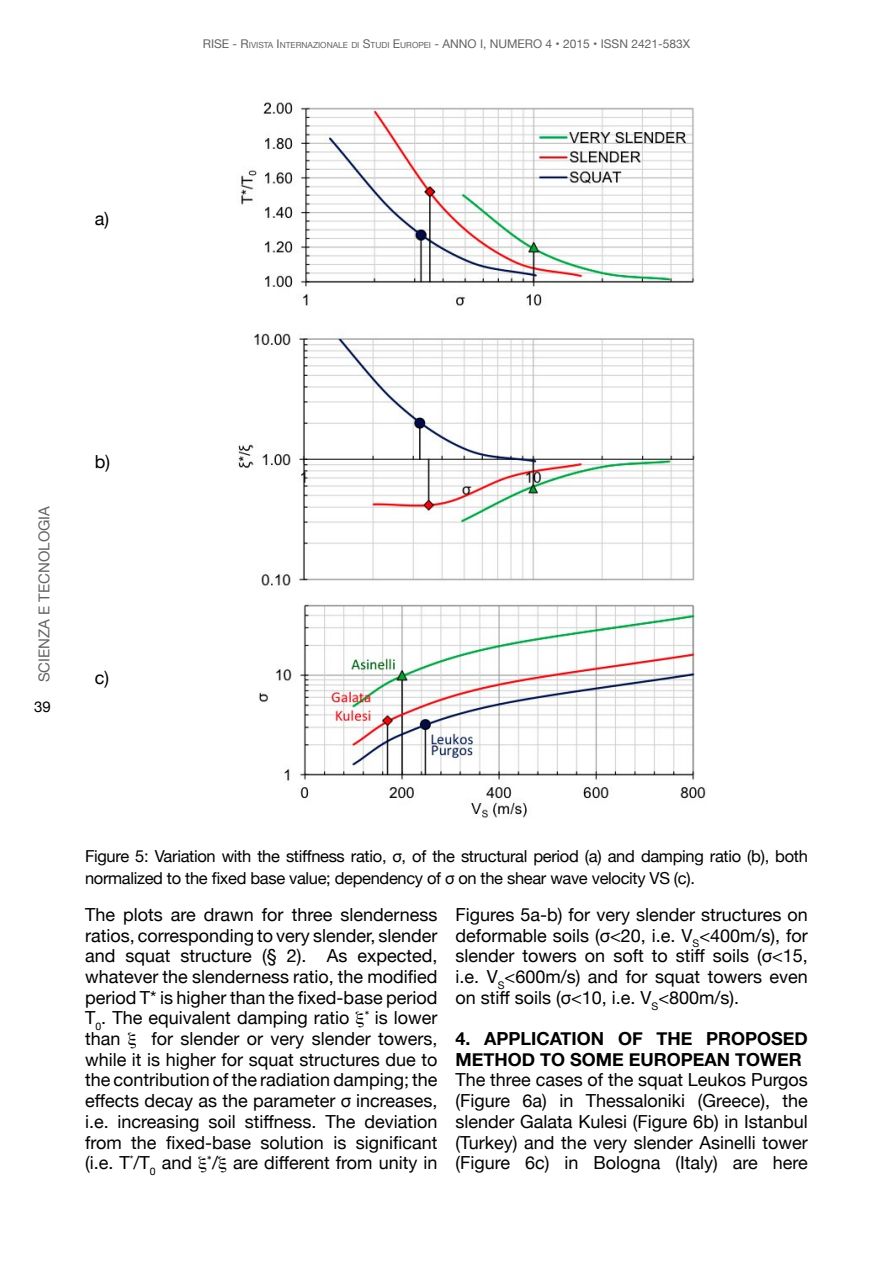
<style>
.page{position:relative;width:893px;height:1263px;background:#fff}
.page>*{position:absolute;margin:0;border:0;box-sizing:border-box;transform-origin:0 0}
.t1{font:18px/20.7px "Helvetica Neue";color:#000;text-align:justify}
.t2{font:700 18px/20.7px "Helvetica Neue";color:#000}
.t3{font:16.5px/22.5px "Helvetica Neue";letter-spacing:-.02em;color:#000}
.t4{font:15px "Helvetica Neue";color:#646363}
.t5{font:15px "Helvetica Neue";color:#000}
.t6{font:12px "Helvetica Neue";color:#646363}
.t7{font:12px "Helvetica Neue";color:#646363}
.t8{font:8.4px "Helvetica Neue";color:#646363}
.s1{font-size:8.4px}
.s2{font-size:12px}
.s3{font-style:inherit}
</style>
<div class="page">
<img style="left:238px;top:102px;width:468px;height:716px">
<p class="t1" style="left:95px;top:209px;width:16px">a)</p>
<p class="t7" style="left:203px;top:35px;width:59px">RISE - R<span class="s1">IVISTA</span></p>
<p class="t8" style="left:277px;top:39px;width:10px"><span class="s2">I</span>NTERNAZIONALE</p>
<p class="t6" style="left:351px;top:35px;width:340px"><span class="s1">DI</span> <span class="s3">S</span><span class="s1">TUDI</span> <span class="s3">E</span><span class="s1">UROPEI</span> <span class="s3">-</span> ANNO I, NUMERO 4 • 2015 • <span class="s3">ISSN 2421-583X</span></p>
<p class="t4" style="left:34px;top:682px;width:178px;rotate:-90deg">SCIENZA E TECNOLOGIA</p>
<p class="t5" style="left:34px;top:695px;width:18px">39</p>
<p class="t1" style="left:95px;top:452px;width:17px">b)</p>
<p class="t1" style="left:95px;top:668px;width:16px">c)</p>
<p class="t3" style="left:85px;top:846px;width:724px">Figure 5: Variation with the stiffness ratio, σ, of the structural period (a) and damping ratio (b), both normalized to the fixed base value; dependency of σ on the shear wave velocity VS (c).</p>
<p class="t1" style="left:85px;top:905px;width:354px">The plots are drawn for three slenderness ratios, corresponding to very slender, slender and squat structure (§ 2). As expected, whatever the slenderness ratio, the modified period T* is higher than the fixed-base period T<sub>0</sub>. The equivalent damping ratio <sup>*</sup> is lower than</p>
<p class="t1" style="left:85px;top:1029px;width:354px;text-indent:66px">for slender or very slender towers, while it is higher for squat structures due to the contribution of the radiation damping; the effects decay as the parameter σ increases, i.e. increasing soil stiffness. The deviation from the fixed-base solution is significant (i.e. T<sup>*</sup>/T<sub>0</sub> and <sup>*</sup>/ are different from unity in</p>
<p class="t1" style="left:455px;top:905px;width:354px">Figures 5a-b) for very slender structures on deformable soils (σ&lt;20, i.e. V<sub>S</sub>&lt;400m/s), for slender towers on soft to stiff soils (σ&lt;15, i.e. V<sub>S</sub>&lt;600m/s) and for squat towers even on stiff soils (σ&lt;10, i.e. V<sub>S</sub>&lt;800m/s).</p>
<p class="t2" style="left:455px;top:1029px;width:354px">4. APPLICATION OF THE PROPOSED<br>METHOD TO SOME EUROPEAN TOWER</p>
<p class="t1" style="left:455px;top:1071px;width:354px">The three cases of the squat Leukos Purgos (Figure 6a) in Thessaloniki (Greece), the slender Galata Kulesi (Figure 6b) in Istanbul (Turkey) and the very slender Asinelli tower (Figure 6c) in Bologna (Italy) are here</p>
</div>
